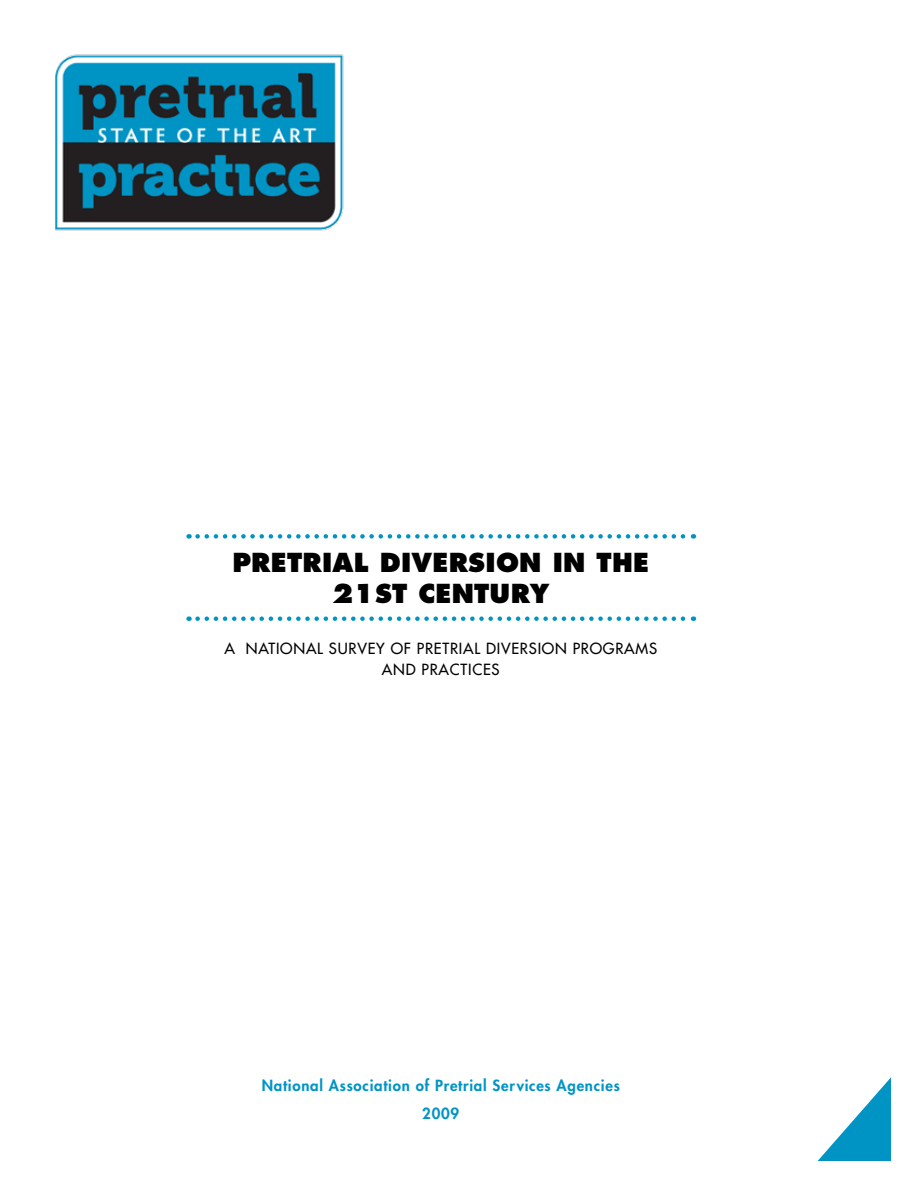
<style>
.page{position:relative;width:918px;height:1188px;background:#fff}
.page>*{position:absolute;margin:0;border:0;box-sizing:border-box;transform-origin:0 0}
.t1{font:800 25.5px/30.6px "Futura";letter-spacing:.01em;color:#000;text-align:center}
.t2{font:15px/21px "Futura";letter-spacing:.05em;color:#000;text-align:center}
.t3{font:800 15px/27.8px "Futura";letter-spacing:.05em;color:#0094c5;text-align:center}
</style>
<div class="page">
<svg style="left:818px;top:1077px;width:73px;height:84px"></svg>
<img style="left:55px;top:54px;width:289px;height:177px">
<svg style="left:198px;top:534px;width:496px;height:5px"></svg>
<svg style="left:198px;top:616px;width:496px;height:5px"></svg>
<h1 class="t1" style="left:232px;top:548px;width:418px">PRETRIAL DIVERSION IN THE<br>21ST CENTURY</h1>
<p class="t2" style="left:224px;top:638px;width:434px">A NATIONAL SURVEY OF PRETRIAL DIVERSION PROGRAMS<br>AND PRACTICES</p>
<p class="t3" style="left:262px;top:1071px;width:360px">National Association of Pretrial Services Agencies<br>2009</p>
</div>
